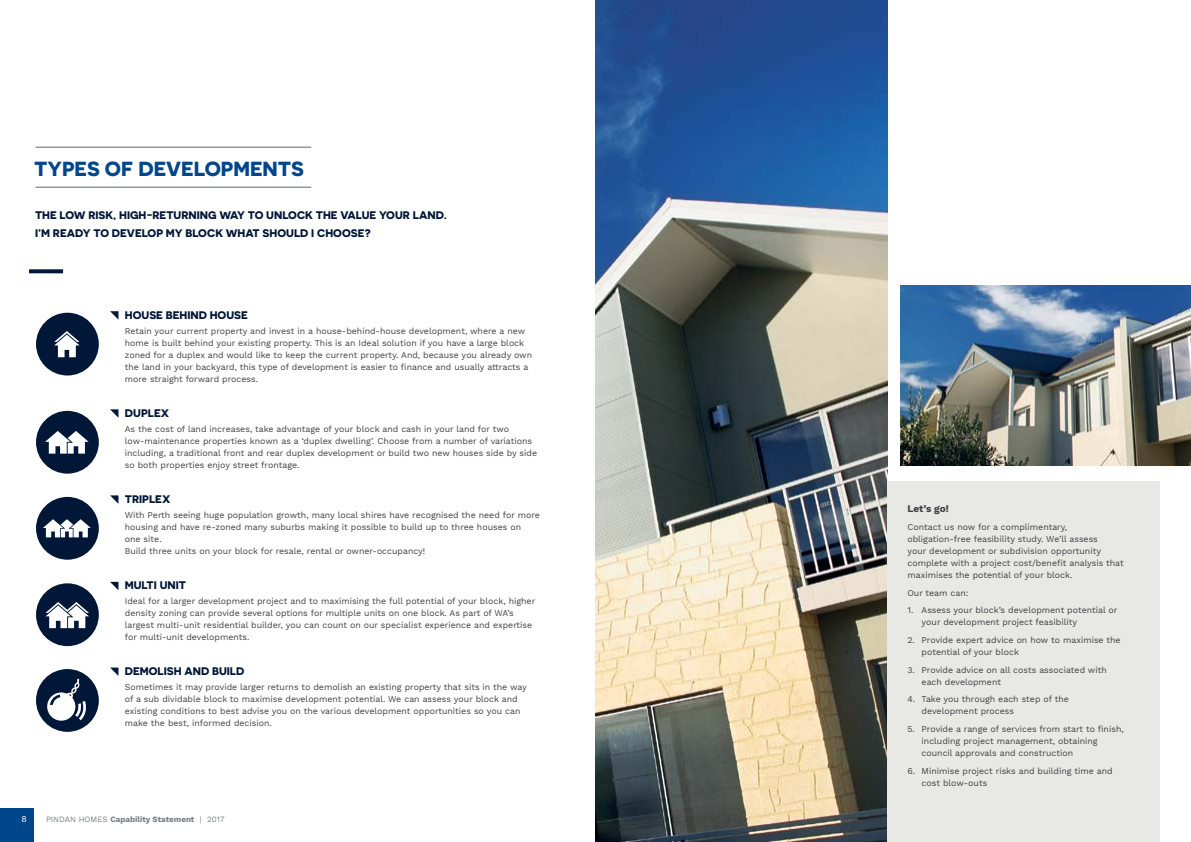
<style>
.page{position:relative;width:1191px;height:842px;background:#fff}
.page>*{position:absolute;margin:0;border:0;box-sizing:border-box;transform-origin:0 0}
.t1{font:700 20.4px "Novecentosanswide";color:#00468b}
.t2{font:700 11px "Novecentosanswide";color:#001738}
.t3{font:700 10px "Work Sans";color:#414042}
.t4{font:8.8px/12px "Work Sans";color:#414042}
.t5{font:8.8px "Work Sans";color:#fff}
.t6{font:700 8px "Work Sans";color:#797d82}
.s1{font-weight:400}
</style>
<div class="page">
<div style="left:0;top:808px;width:34px;height:34px;background:#00468b"></div>
<img style="left:595px;top:0;width:292px;height:842px">
<div style="left:36px;top:313px;width:63px;height:62px;background:#001738;border-radius:50%"></div>
<svg style="left:110px;top:311px;width:8px;height:8px"></svg>
<svg style="left:54px;top:331px;width:26px;height:26px"></svg>
<div style="left:36px;top:497px;width:63px;height:63px;background:#001738;border-radius:50%"></div>
<svg style="left:110px;top:495px;width:8px;height:9px"></svg>
<svg style="left:43px;top:519px;width:48px;height:18px"></svg>
<div style="left:36px;top:583px;width:63px;height:63px;background:#001738;border-radius:50%"></div>
<svg style="left:110px;top:582px;width:8px;height:8px"></svg>
<svg style="left:45px;top:602px;width:44px;height:26px"></svg>
<div style="left:36px;top:411px;width:63px;height:63px;background:#001738;border-radius:50%"></div>
<svg style="left:110px;top:409px;width:8px;height:9px"></svg>
<svg style="left:45px;top:431px;width:44px;height:23px"></svg>
<div style="left:36px;top:669px;width:63px;height:63px;background:#001738;border-radius:50%"></div>
<svg style="left:110px;top:667px;width:8px;height:9px"></svg>
<svg style="left:47px;top:679px;width:39px;height:42px"></svg>
<hr style="left:36px;top:187px;width:275px;height:1px;background:#797d82">
<hr style="left:36px;top:147px;width:275px;height:1px;background:#797d82">
<svg style="left:29px;top:269px;width:34px;height:4px"></svg>
<div style="left:887px;top:482px;width:272px;height:360px;background:#e8e8e4"></div>
<img style="left:900px;top:286px;width:291px;height:179px">
<h1 class="t1" style="left:34px;top:156px;width:271px">TYPES OF DEVELOPMENTS</h1>
<p class="t2" style="left:35px;top:208px;width:61px">THE LOW RISK</p>
<p class="t2" style="left:113px;top:208px;width:14px">, HIGH</p>
<p class="t2" style="left:147px;top:208px;width:14px">-RETURNING</p>
<p class="t2" style="left:219px;top:208px;width:56px">WAYTOUNLOCK</p>
<p class="t2" style="left:316px;top:208px;width:9px">THE</p>
<p class="t2" style="left:340px;top:208px;width:9px">VALUE</p>
<p class="t2" style="left:379px;top:208px;width:9px">YOUR</p>
<p class="t2" style="left:413px;top:208px;width:9px">LAND</p>
<p class="t2" style="left:444px;top:208px;width:5px">.</p>
<p class="t2" style="left:35px;top:226px;width:27px">I’M READY</p>
<p class="t2" style="left:93px;top:226px;width:27px">TO DEVELOP</p>
<p class="t2" style="left:166px;top:226px;width:28px">MY BLOCK</p>
<p class="t2" style="left:226px;top:226px;width:20px">WHAT</p>
<p class="t2" style="left:262px;top:226px;width:9px">SHOULD</p>
<p class="t2" style="left:311px;top:226px;width:15px">I CHOOSE</p>
<p class="t2" style="left:364px;top:226px;width:8px">?</p>
<p class="t2" style="left:125px;top:309px;width:17px">HOUSE</p>
<p class="t2" style="left:166px;top:309px;width:15px">BEHIND</p>
<p class="t2" style="left:210px;top:309px;width:17px">HOUSE</p>
<p class="t4" style="left:125px;top:326px;width:409px">Retain your current property and invest in a house-behind-house development, where a new home is built behind your existing property. This is an Ideal solution if you have a large block zoned for a duplex and would like to keep the current property. And, because you already own the land in your backyard, this type of development is easier to finance and usually attracts a more straight forward process.</p>
<p class="t2" style="left:125px;top:407px;width:16px">DUPLE</p>
<p class="t2" style="left:161px;top:407px;width:10px">X</p>
<p class="t4" style="left:125px;top:423px;width:414px">As the cost of land increases, take advantage of your block and cash in your land for two low-maintenance properties known as a ‘duplex dwelling’. Choose from a number of variations including, a traditional front and rear duplex development or build two new houses side by side so both properties enjoy street frontage.</p>
<p class="t2" style="left:125px;top:492px;width:15px">TRIPLE</p>
<p class="t2" style="left:162px;top:492px;width:10px">X</p>
<p class="t4" style="left:125px;top:509px;width:416px">With Perth seeing huge population growth, many local shires have recognised the need for more housing and have re-zoned many suburbs making it possible to build up to three houses on<br>one site.<br>Build three units on your block for resale, rental or owner-occupancy!</p>
<p class="t2" style="left:125px;top:578px;width:16px">MULTI</p>
<p class="t2" style="left:160px;top:578px;width:15px">UNIT</p>
<p class="t4" style="left:125px;top:595px;width:412px">Ideal for a larger development project and to maximising the full potential of your block, higher density zoning can provide several options for multiple units on one block. As part of WA’s largest multi-unit residential builder, you can count on our specialist experience and expertise for multi-unit developments.</p>
<p class="t2" style="left:125px;top:664px;width:17px">DEMOLISH</p>
<p class="t2" style="left:184px;top:664px;width:10px">AND</p>
<p class="t2" style="left:212px;top:664px;width:15px">BUILD</p>
<p class="t4" style="left:125px;top:681px;width:403px">Sometimes it may provide larger returns to demolish an existing property that sits in the way of a sub dividable block to maximise development potential. We can assess your block and existing conditions to best advise you on the various development opportunities so you can make the best, informed decision.</p>
<p class="t5" style="left:21px;top:814px;width:7px">8</p>
<p class="t6" style="left:46px;top:814px;width:180px"><span class="s1">PINDAN HOMES</span> Capability Statement <span class="s1">| 2017</span></p>
<p class="t3" style="left:907px;top:503px;width:43px">Let’s go!</p>
<p class="t4" style="left:907px;top:521px;width:218px">Contact us now for a complimentary, obligation-free feasibility study. We’ll assess<br>your development or subdivision opportunity complete with a project cost/benefit analysis that maximises the potential of your block.</p>
<p class="t4" style="left:907px;top:587px;width:63px">Our team can:</p>
<p class="t4" style="left:921px;top:605px;width:197px;text-indent:-14px">1. Assess your block’s development potential or your development project feasibility</p>
<p class="t4" style="left:921px;top:634px;width:201px;text-indent:-14px">2. Provide expert advice on how to maximise the potential of your block</p>
<p class="t4" style="left:921px;top:664px;width:187px;text-indent:-14px">3. Provide advice on all costs associated with each development</p>
<p class="t4" style="left:921px;top:694px;width:149px;text-indent:-14px">4. Take you through each step of the development process</p>
<p class="t4" style="left:921px;top:723px;width:204px;text-indent:-14px">5. Provide a range of services from start to finish, including project management, obtaining council approvals and construction</p>
<p class="t4" style="left:921px;top:765px;width:193px;text-indent:-14px">6. Minimise project risks and building time and cost blow-outs</p>
</div>
